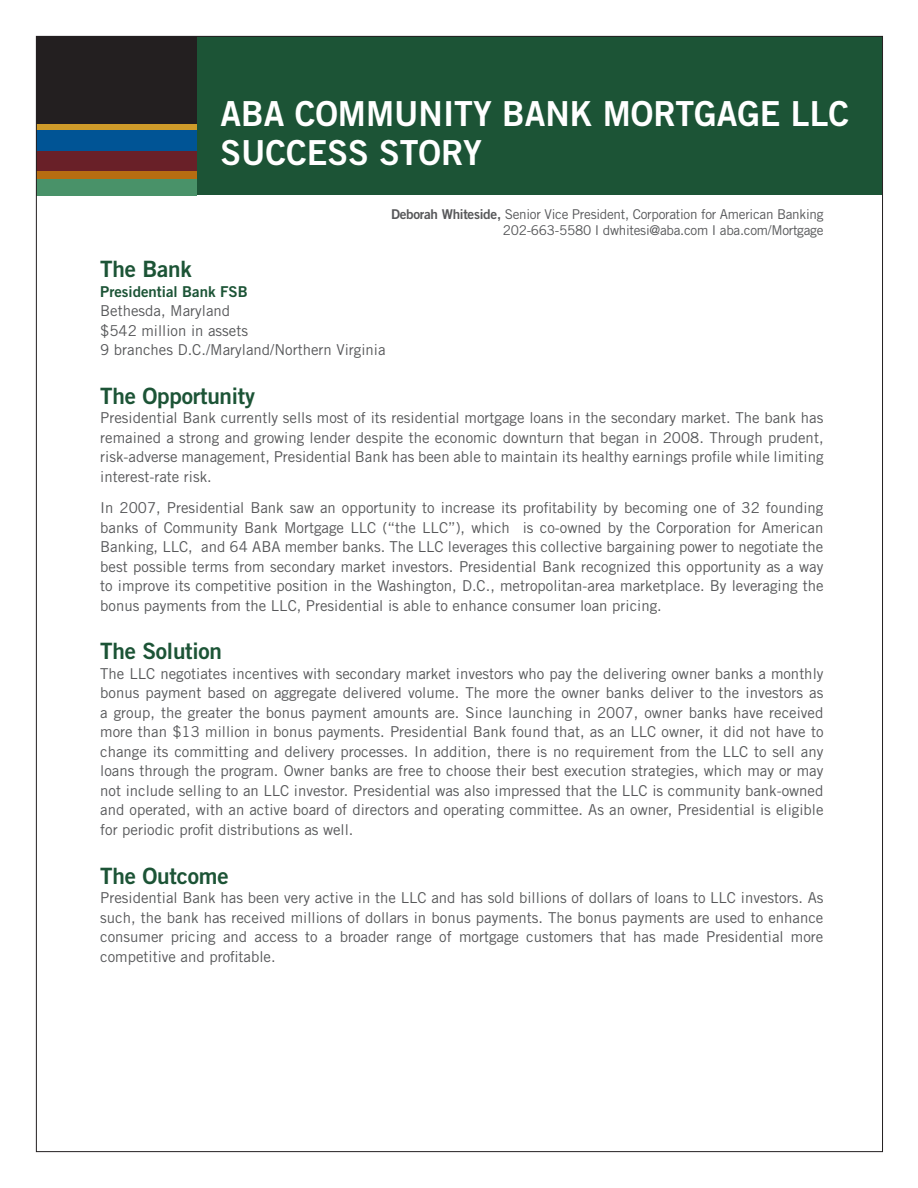
<style>
.page{position:relative;width:918px;height:1188px;background:#fff}
.page>*{position:absolute;margin:0;border:0;box-sizing:border-box;transform-origin:0 0}
.t1{font:34.5px/39px "Trade Gothic LT Std Bd 2";color:#fff}
.t2{font:22.5px "Trade Gothic LT Std Bd 2";letter-spacing:-.01em;color:#1c5436}
.t3{font:15px/19.5px "Trade Gothic LT Std";color:#57585a;text-align:justify}
.t4{font:15px "Trade Gothic LT Std Bd 2";color:#1c5436}
.t5{font:13.5px/16.5px "Trade Gothic LT Std";letter-spacing:-.02em;color:#57585a;text-align:right}
.s1{font-family:"Trade Gothic LT Std Bd 2"}
</style>
<div class="page">
<div style="left:196px;top:36px;width:686px;height:159px;background:#1c5436"></div>
<div style="left:36px;top:36px;width:161px;height:88px;background:#231f20"></div>
<div style="left:36px;top:124px;width:161px;height:7px;background:#cf9b2a"></div>
<div style="left:36px;top:151px;width:161px;height:20px;background:#692028"></div>
<div style="left:36px;top:131px;width:161px;height:20px;background:#005495"></div>
<div style="left:36px;top:171px;width:161px;height:8px;background:#b76d11"></div>
<div style="left:36px;top:179px;width:161px;height:16px;background:#499269"></div>
<h1 class="t1" style="left:220px;top:93px;width:630px">ABA COMMUNITY BANK MORTGAGE LLC<br>Success</h1>
<h1 class="t1" style="left:379px;top:132px;width:42px">Story</h1>
<p class="t5" style="left:391px;top:205px;width:434px"><span class="s1">Deborah Whiteside,</span> Senior Vice President, Corporation for American Banking<br>202-663-5580 I dwhitesi@aba.com I aba.com/Mortgage</p>
<h2 class="t2" style="left:100px;top:255px;width:93px">The Bank</h2>
<p class="t4" style="left:100px;top:282px;width:149px">Presidential Bank FSB</p>
<p class="t3" style="left:100px;top:301px;width:287px;text-align:left">Bethesda, Maryland<br>$542 million in assets<br>9 branches D.C./Maryland/Northern Virginia</p>
<h2 class="t2" style="left:100px;top:382px;width:157px">The Opportunity</h2>
<p class="t3" style="left:100px;top:408px;width:725px">Presidential Bank currently sells most of its residential mortgage loans in the secondary market. The bank has remained a strong and growing lender despite the economic downturn that began in 2008. Through prudent, risk-adverse management, Presidential Bank has been able to maintain its healthy earnings profile while limiting interest-rate risk.</p>
<p class="t3" style="left:100px;top:498px;width:725px">In 2007, Presidential Bank saw an opportunity to increase its profitability by becoming one of 32 founding banks of Community Bank Mortgage LLC (“the LLC”), which is co-owned by the Corporation for American Banking, LLC, and 64 ABA member banks. The LLC leverages this collective bargaining power to negotiate the best possible terms from secondary market investors. Presidential Bank recognized this opportunity as a way to improve its competitive position in the Washington, D.C., metropolitan-area marketplace. By leveraging the bonus payments from the LLC, Presidential is able to enhance consumer loan pricing.</p>
<h2 class="t2" style="left:100px;top:637px;width:123px">The Solution</h2>
<p class="t3" style="left:100px;top:664px;width:725px">The LLC negotiates incentives with secondary market investors who pay the delivering owner banks a monthly bonus payment based on aggregate delivered volume. The more the owner banks deliver to the investors as a group, the greater the bonus payment amounts are. Since launching in 2007, owner banks have received more than $13 million in bonus payments. Presidential Bank found that, as an LLC owner, it did not have to change its committing and delivery processes. In addition, there is no requirement from the LLC to sell any loans through the program. Owner banks are free to choose their best execution strategies, which may or may not include selling to an LLC investor. Presidential was also impressed that the LLC is community bank-owned and operated, with an active board of directors and operating committee. As an owner, Presidential is eligible for periodic profit distributions as well.</p>
<h2 class="t2" style="left:100px;top:862px;width:130px">The Outcome</h2>
<p class="t3" style="left:100px;top:888px;width:725px">Presidential Bank has been very active in the LLC and has sold billions of dollars of loans to LLC investors. As such, the bank has received millions of dollars in bonus payments. The bonus payments are used to enhance consumer pricing and access to a broader range of mortgage customers that has made Presidential more competitive and profitable.</p>
</div>
